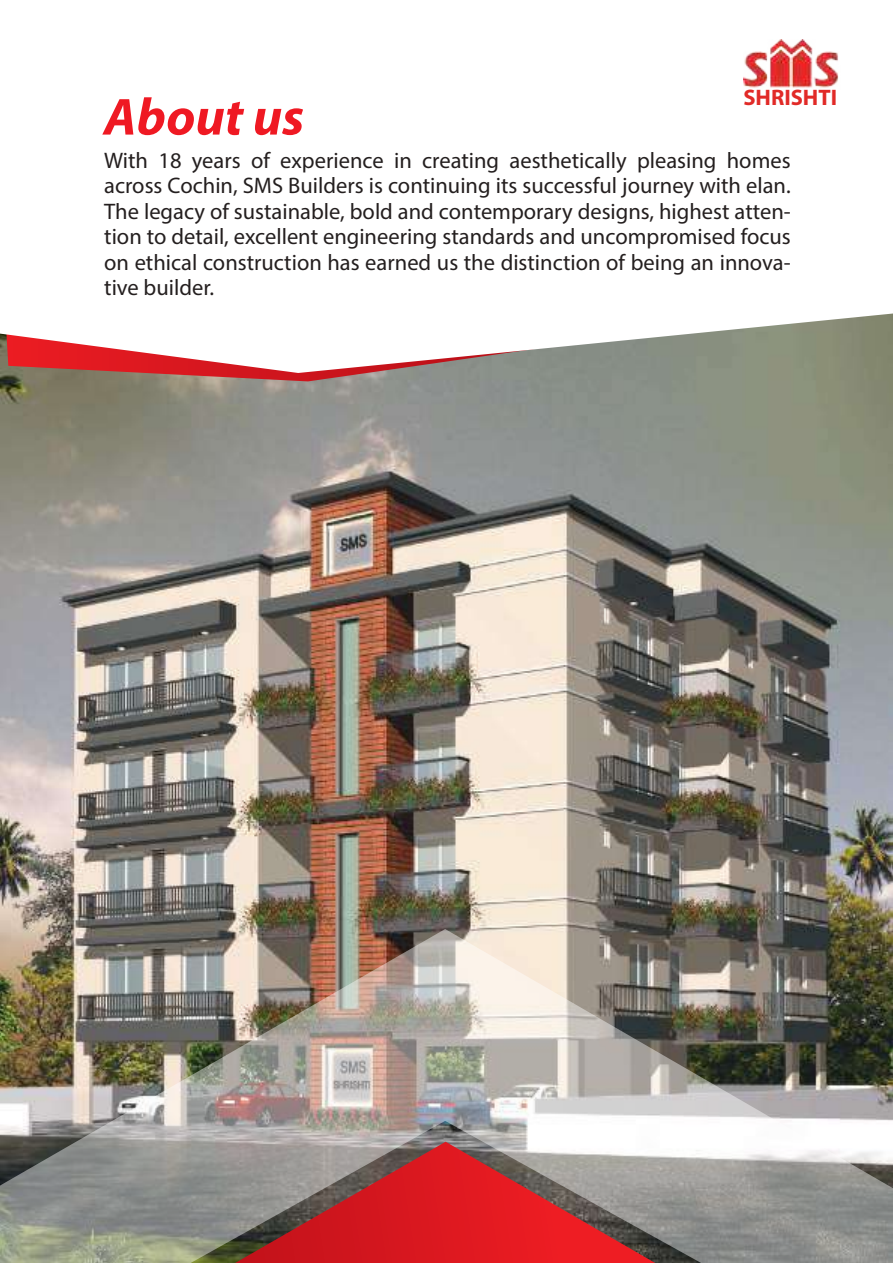
<style>
.page{position:relative;width:893px;height:1263px;background:#fff}
.page>*{position:absolute;margin:0;border:0;box-sizing:border-box;transform-origin:0 0}
.t1{font:italic 700 52.5px "Myriad Pro";color:#ef1923}
.t2{font:22.5px/25.5px "Myriad Pro";color:#241f1f;text-align:justify}
.t3{font:700 22.5px "Myriad Pro";color:#e12a27}
</style>
<div class="page">
<img style="left:0;top:381px;width:893px;height:548px">
<svg style="left:0;top:373px;width:893px;height:8px"></svg>
<svg style="left:0;top:39px;width:893px;height:334px"></svg>
<img style="left:0;top:929px;width:893px;height:334px">
<svg style="left:235px;top:1142px;width:420px;height:121px"></svg>
<img style="left:744px;top:40px;width:96px;height:49px">
<p class="t3" style="left:743px;top:83px;width:95px">SHRISHTI</p>
<h1 class="t1" style="left:104px;top:83px;width:202px">About us</h1>
<p class="t2" style="left:104px;top:147px;width:688px">With 18 years of experience in creating aesthetically pleasing homes across Cochin, SMS Builders is continuing its successful journey with elan.<br>The legacy of sustainable, bold and contemporary designs, highest atten&shy;tion to detail, excellent engineering standards and uncompromised focus on ethical construction has earned us the distinction of being an innova&shy;tive builder.</p>
</div>
